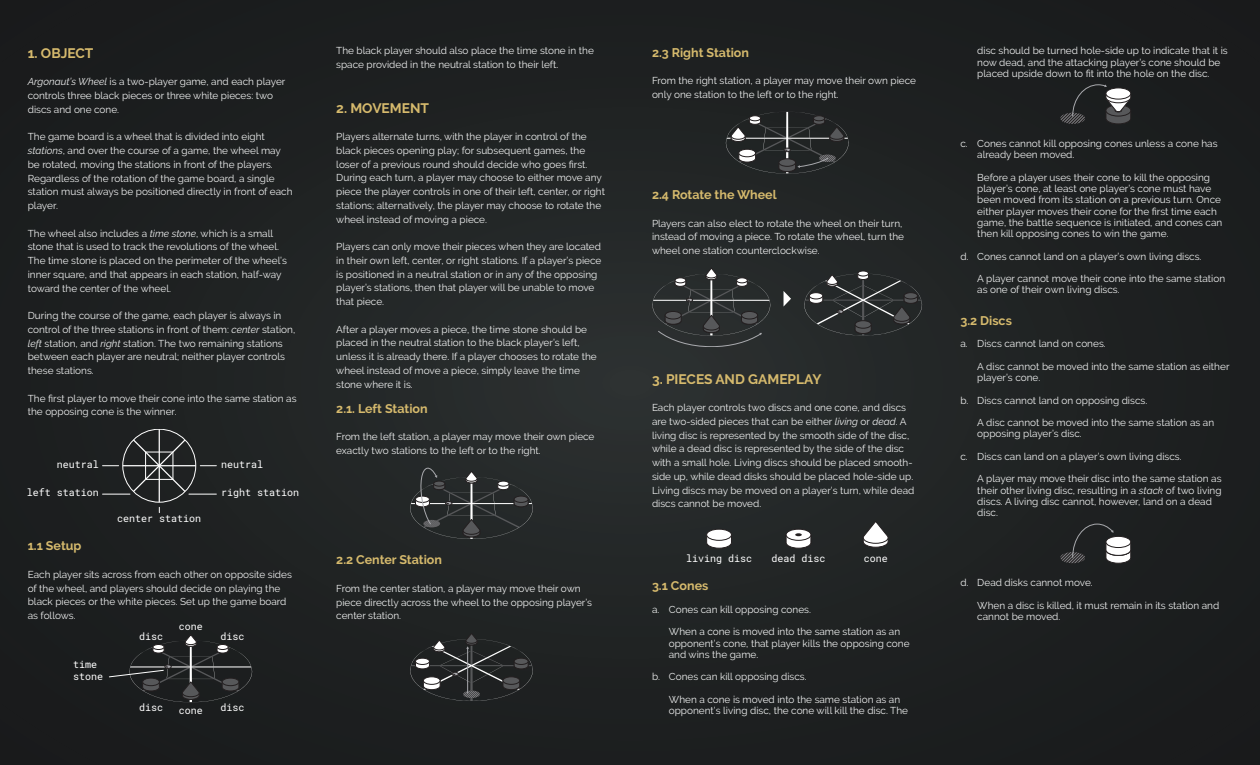
<style>
.page{position:relative;width:1260px;height:765px;background:#1e2021}
.page>*{position:absolute;margin:0;border:0;box-sizing:border-box;transform-origin:0 0}
.t1{font:700 13.75px "Raleway";color:#d6ba6d}
.t2{font:700 12.5px "Raleway";color:#d6ba6d}
.t3{font:10px/13.8px "Raleway";color:#eff0f0}
.t4{font:10px/12px "Roboto Mono";color:#fff}
.s1{font-style:italic}
</style>
<div class="page">
<svg style="left:1060px;top:84px;width:71px;height:40px"></svg>
<svg style="left:1060px;top:524px;width:71px;height:40px"></svg>
<svg style="left:725px;top:112px;width:124px;height:62px"></svg>
<svg style="left:652px;top:268px;width:119px;height:79px"></svg>
<div style="left:858px;top:271px;width:11px;height:5px;background:#2b292a;border-radius:50%"></div>
<div style="left:857px;top:271px;width:12px;height:5px;border:1px solid #231f20;border-radius:50%"></div>
<svg style="left:804px;top:273px;width:119px;height:63px"></svg>
<svg style="left:784px;top:291px;width:7px;height:15px"></svg>
<svg style="left:706px;top:537px;width:26px;height:12px"></svg>
<div style="left:707px;top:529px;width:24px;height:11px;background:#fff;border-radius:50%"></div>
<div style="left:706px;top:529px;width:26px;height:12px;border:1px solid #231f20;border-radius:50%"></div>
<svg style="left:786px;top:529px;width:25px;height:11px"></svg>
<div style="left:786px;top:529px;width:25px;height:12px;border:1px solid #231f20;border-radius:50%"></div>
<svg style="left:786px;top:533px;width:25px;height:16px"></svg>
<svg style="left:863px;top:522px;width:25px;height:26px"></svg>
<svg style="left:410px;top:468px;width:123px;height:71px"></svg>
<svg style="left:410px;top:634px;width:123px;height:67px"></svg>
<svg style="left:103px;top:429px;width:113px;height:84px"></svg>
<svg style="left:109px;top:635px;width:144px;height:67px"></svg>
<h1 class="t1" style="left:28px;top:45px;width:67px">1. OBJECT</h1>
<p class="t3" style="left:28px;top:75px;width:259px"><span class="s1">Argonaut’s Wheel</span> is a two-player game, and each player controls three black pieces or three white pieces: two discs and one cone.</p>
<p class="t3" style="left:28px;top:130px;width:266px">The game board is a wheel that is divided into eight <span class="s1">stations</span>, and over the course of a game, the wheel may be rotated, moving the stations in front of the players.<br>Regardless of the rotation of the game board, a single station must always be positioned directly in front of each player.</p>
<p class="t3" style="left:28px;top:226px;width:261px">The wheel also includes a <span class="s1">time stone</span>, which is a small stone that is used to track the revolutions of the wheel.<br>The time stone is placed on the perimeter of the wheel’s inner square, and that appears in each station, half-way toward the center of the wheel.</p>
<p class="t3" style="left:28px;top:309px;width:269px">During the course of the game, each player is always in control of the three stations in front of them: <span class="s1">center</span> station, <span class="s1">left</span> station, and <span class="s1">right</span> station. The two remaining stations between each player are neutral; neither player controls these stations.</p>
<p class="t3" style="left:28px;top:391px;width:270px">The first player to move their cone into the same station as the opposing cone is the winner.</p>
<p class="t4" style="left:57px;top:458px;width:44px">neutral</p>
<p class="t4" style="left:221px;top:458px;width:44px">neutral</p>
<p class="t4" style="left:27px;top:486px;width:74px">left station</p>
<p class="t4" style="left:221px;top:486px;width:79px">right station</p>
<p class="t4" style="left:117px;top:512px;width:85px">center station</p>
<p class="t2" style="left:28px;top:539px;width:55px">1.1 Setup</p>
<p class="t3" style="left:28px;top:567px;width:266px">Each player sits across from each other on opposite sides of the wheel, and players should decide on playing the black pieces or the white pieces. Set up the game board as follows.</p>
<p class="t4" style="left:73px;top:659px;width:32px">time stone</p>
<p class="t4" style="left:139px;top:630px;width:25px">disc</p>
<p class="t4" style="left:179px;top:620px;width:25px">cone</p>
<p class="t4" style="left:220px;top:630px;width:25px">disc</p>
<p class="t4" style="left:139px;top:701px;width:25px">disc</p>
<p class="t4" style="left:179px;top:704px;width:25px">cone</p>
<p class="t4" style="left:220px;top:701px;width:25px">disc</p>
<p class="t3" style="left:336px;top:44px;width:259px">The black player should also place the time stone in the space provided in the neutral station to their left.</p>
<h1 class="t1" style="left:336px;top:100px;width:94px">2. MOVEMENT</h1>
<p class="t3" style="left:336px;top:130px;width:270px">Players alternate turns, with the player in control of the black pieces opening play; for subsequent games, the loser of a previous round should decide who goes first.<br>During each turn, a player may choose to either move any piece the player controls in one of their left, center, or right stations; alternatively, the player may choose to rotate the wheel instead of moving a piece.</p>
<p class="t3" style="left:336px;top:240px;width:267px">Players can only move their pieces when they are located in their own left, center, or right stations. If a player’s piece is positioned in a neutral station or in any of the opposing player’s stations, then that player will be unable to move that piece.</p>
<p class="t3" style="left:336px;top:322px;width:262px">After a player moves a piece, the time stone should be placed in the neutral station to the black player’s left, unless it is already there. If a player chooses to rotate the wheel instead of move a piece, simply leave the time stone where it is.</p>
<p class="t2" style="left:336px;top:401px;width:93px">2.1. Left Station</p>
<p class="t3" style="left:336px;top:430px;width:260px">From the left station, a player may move their own piece exactly two stations to the left or to the right.</p>
<p class="t2" style="left:336px;top:553px;width:107px">2.2 Center Station</p>
<p class="t3" style="left:336px;top:582px;width:257px">From the center station, a player may move their own piece directly across the wheel to the opposing player’s center station.</p>
<p class="t2" style="left:652px;top:45px;width:99px">2.3 Right Station</p>
<p class="t3" style="left:652px;top:74px;width:266px">From the right station, a player may move their own piece only one station to the left or to the right.</p>
<p class="t2" style="left:652px;top:188px;width:126px">2.4 Rotate the Wheel</p>
<p class="t3" style="left:652px;top:216px;width:254px">Players can also elect to rotate the wheel on their turn, instead of moving a piece. To rotate the wheel, turn the wheel one station counterclockwise.</p>
<h1 class="t1" style="left:652px;top:371px;width:171px">3. PIECES AND GAMEPLAY</h1>
<p class="t3" style="left:652px;top:401px;width:264px">Each player controls two discs and one cone, and discs are two-sided pieces that can be either <span class="s1">living</span> or <span class="s1">dead</span>. A living disc is represented by the smooth side of the disc, while a dead disc is represented by the side of the disc with a small hole. Living discs should be placed smooth&shy;side up, while dead disks should be placed hole-side up.<br>Living discs may be moved on a player’s turn, while dead discs cannot be moved.</p>
<p class="t4" style="left:686px;top:552px;width:67px">living disc</p>
<p class="t4" style="left:772px;top:552px;width:56px">dead disc</p>
<p class="t4" style="left:864px;top:552px;width:26px">cone</p>
<p class="t2" style="left:652px;top:578px;width:58px">3.1 Cones</p>
<p class="t3" style="left:652px;top:603px;width:160px">a. Cones can kill opposing cones.</p>
<p class="t3" style="left:669px;top:626px;width:242px;line-height:11.2px">When a cone is moved into the same station as an opponent’s cone, that player kills the opposing cone and wins the game.</p>
<p class="t3" style="left:652px;top:670px;width:156px">b. Cones can kill opposing discs.</p>
<p class="t3" style="left:669px;top:694px;width:241px;line-height:11.2px">When a cone is moved into the same station as an opponent’s living disc, the cone will kill the disc. The</p>
<p class="t3" style="left:977px;top:45px;width:252px;line-height:11.2px">disc should be turned hole-side up to indicate that it is now dead, and the attacking player’s cone should be placed upside down to fit into the hole on the disc.</p>
<p class="t3" style="left:977px;top:138px;width:242px;line-height:11.2px;text-indent:-17px">c. Cones cannot kill opposing cones unless a cone has already been moved.</p>
<p class="t3" style="left:977px;top:172px;width:247px;line-height:11.2px">Before a player uses their cone to kill the opposing player’s cone, at least one player’s cone must have been moved from its station on a previous turn. Once either player moves their cone for the first time each game, the battle sequence is initiated, and cones can then kill opposing cones to win the game.</p>
<p class="t3" style="left:960px;top:249px;width:243px">d. Cones cannot land on a player’s own living discs.</p>
<p class="t3" style="left:977px;top:273px;width:249px;line-height:11.2px">A player cannot move their cone into the same station as one of their own living discs.</p>
<p class="t2" style="left:960px;top:313px;width:53px">3.2 Discs</p>
<p class="t3" style="left:960px;top:337px;width:147px">a. Discs cannot land on cones.</p>
<p class="t3" style="left:977px;top:361px;width:254px;line-height:11.2px">A disc cannot be moved into the same station as either player’s cone.</p>
<p class="t3" style="left:960px;top:393px;width:188px">b. Discs cannot land on opposing discs.</p>
<p class="t3" style="left:977px;top:417px;width:238px;line-height:11.2px">A disc cannot be moved into the same station as an opposing player’s disc.</p>
<p class="t3" style="left:960px;top:450px;width:223px">c. Discs can land on a player’s own living discs.</p>
<p class="t3" style="left:977px;top:473px;width:246px;line-height:11.2px">A player may move their disc into the same station as their other living disc, resulting in a <span class="s1">stack</span> of two living discs. A living disc cannot, however, land on a dead disc.</p>
<p class="t3" style="left:960px;top:576px;width:134px">d. Dead disks cannot move.</p>
<p class="t3" style="left:977px;top:600px;width:244px;line-height:11.2px">When a disc is killed, it must remain in its station and cannot be moved.</p>
</div>
